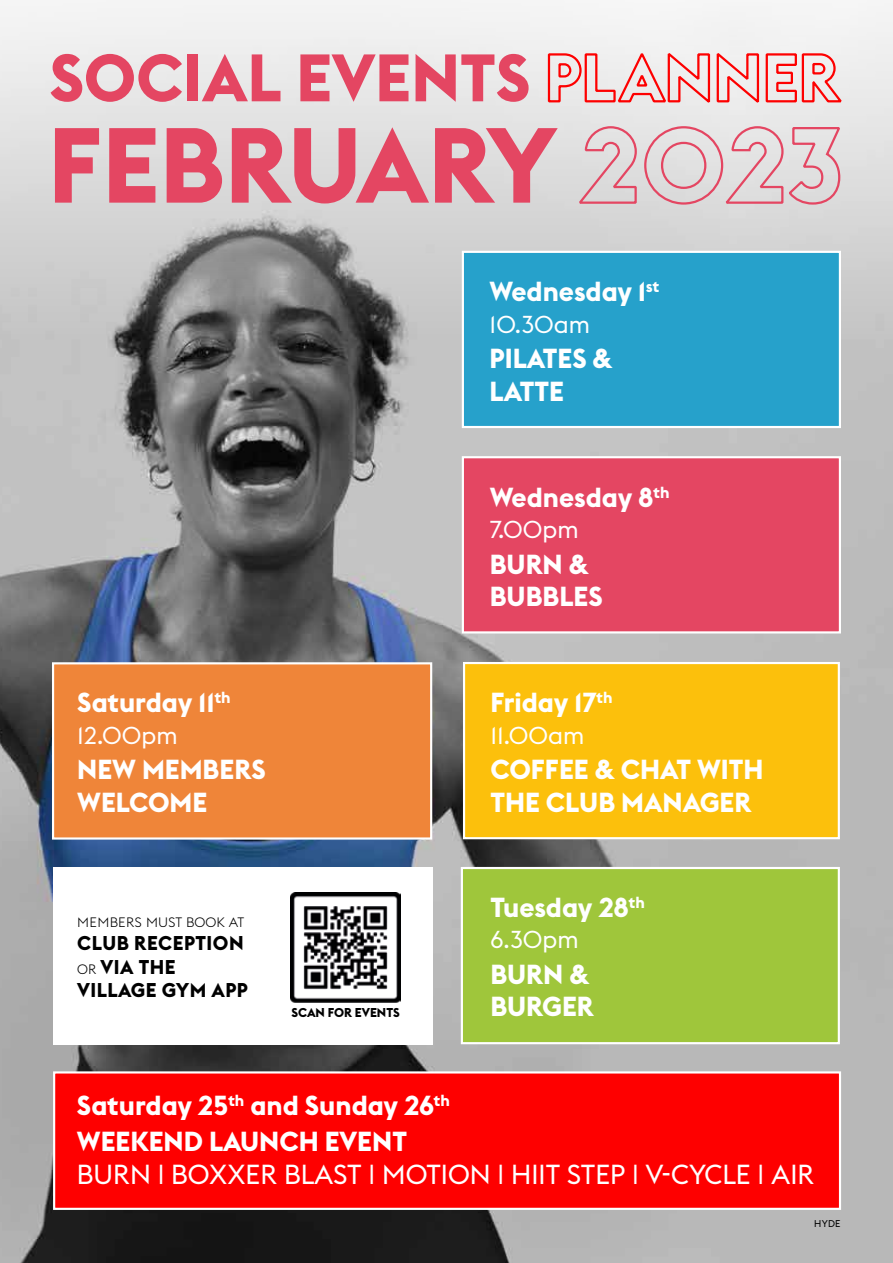
<style>
.page{position:relative;width:893px;height:1263px;background:#fff}
.page>*{position:absolute;margin:0;border:0;box-sizing:border-box;transform-origin:0 0}
.t1{font:700 105px "Village Flex";letter-spacing:-.015em;color:#e44662}
.t2{font:700 66px "Village Flex";color:#e44662}
.t3{font:700 27.15px/32.5px "Village Flex";color:#fff}
.t4{font:27.15px "Village Flex";color:#fff}
.t5{font:24.15px "Village Flex";color:#fff}
.t6{font:700 19.65px/23.7px "Village Flex";letter-spacing:.025em;color:#000}
.t7{font:300 13.5px "Village Flex";letter-spacing:.01em;color:#000}
.t8{font:700 12.6px "Village Flex";color:#000}
.t9{font:9.75px "Village Flex";color:#000}
.s1{color:#fe0000}
.s2{font-weight:300;font-size:13.5px}
</style>
<div class="page">
<img style="left:0;top:339px;width:893px;height:924px">
<svg style="left:0;top:0;width:893px;height:339px"></svg>
<div style="left:462px;top:251px;width:379px;height:177px;background:#26a1cb;border:2px solid #fff"></div>
<div style="left:462px;top:456px;width:379px;height:177px;background:#e44662;border:2px solid #fff"></div>
<div style="left:463px;top:662px;width:377px;height:177px;background:#fcc00c;border:2px solid #fff"></div>
<div style="left:53px;top:1071px;width:788px;height:139px;background:#fe0000;border:2px solid #fff"></div>
<div style="left:52px;top:662px;width:380px;height:177px;background:#ef8539;border:2px solid #fff"></div>
<div style="left:53px;top:867px;width:379px;height:177px;background:#fff"></div>
<img style="left:291px;top:893px;width:109px;height:109px">
<div style="left:461px;top:867px;width:379px;height:177px;background:#9fc63b;border:2px solid #fff"></div>
<h2 class="t2" style="left:49px;top:40px;width:792px">SOCIAL EVENTS <span class="s1">PLANNER</span></h2>
<h1 class="t1" style="left:48px;top:105px;width:797px">FEBRUARY 2023</h1>
<p class="t3" style="left:490px;top:276px;width:171px">Wednesday 1<sup>st</sup></p>
<p class="t5" style="left:490px;top:310px;width:102px">10.30am</p>
<p class="t3" style="left:490px;top:342px;width:125px">PILATES &amp;<br>LATTE</p>
<p class="t3" style="left:490px;top:481px;width:181px">Wednesday 8<sup>th</sup></p>
<p class="t5" style="left:490px;top:516px;width:90px">7.00pm</p>
<p class="t3" style="left:490px;top:548px;width:114px">BURN &amp;<br>BUBBLES</p>
<p class="t3" style="left:77px;top:687px;width:155px">Saturday 11<sup>th</sup></p>
<p class="t3" style="left:490px;top:687px;width:124px">Friday 17<sup>th</sup></p>
<p class="t5" style="left:77px;top:721px;width:102px">12.00pm</p>
<p class="t5" style="left:490px;top:721px;width:95px">11.00am</p>
<p class="t3" style="left:77px;top:754px;width:190px">NEW MEMBERS<br>WELCOME</p>
<p class="t3" style="left:490px;top:754px;width:275px">COFFEE &amp; CHAT WITH<br>THE CLUB MANAGER</p>
<p class="t7" style="left:77px;top:914px;width:169px">MEMBERS MUST BOOK AT</p>
<p class="t6" style="left:77px;top:931px;width:172px">CLUB RECEPTION<br><span class="s2">OR</span> VIA THE<br>VILLAGE GYM APP</p>
<p class="t8" style="left:291px;top:1005px;width:110px">SCAN FOR EVENTS</p>
<p class="t3" style="left:490px;top:891px;width:156px">Tuesday 28<sup>th</sup></p>
<p class="t5" style="left:490px;top:926px;width:90px">6.30pm</p>
<p class="t3" style="left:490px;top:958px;width:105px">BURN &amp;<br>BURGER</p>
<p class="t3" style="left:77px;top:1088px;width:374px;line-height:35.7px">Saturday 25<sup>th</sup> and Sunday 26<sup>th<br></sup>WEEKEND LAUNCH EVENT</p>
<p class="t4" style="left:77px;top:1158px;width:739px">BURN | BOXXER BLAST | MOTION | HIIT STEP | V-CYCLE | AIR</p>
<p class="t9" style="left:814px;top:1217px;width:28px">HYDE</p>
</div>
